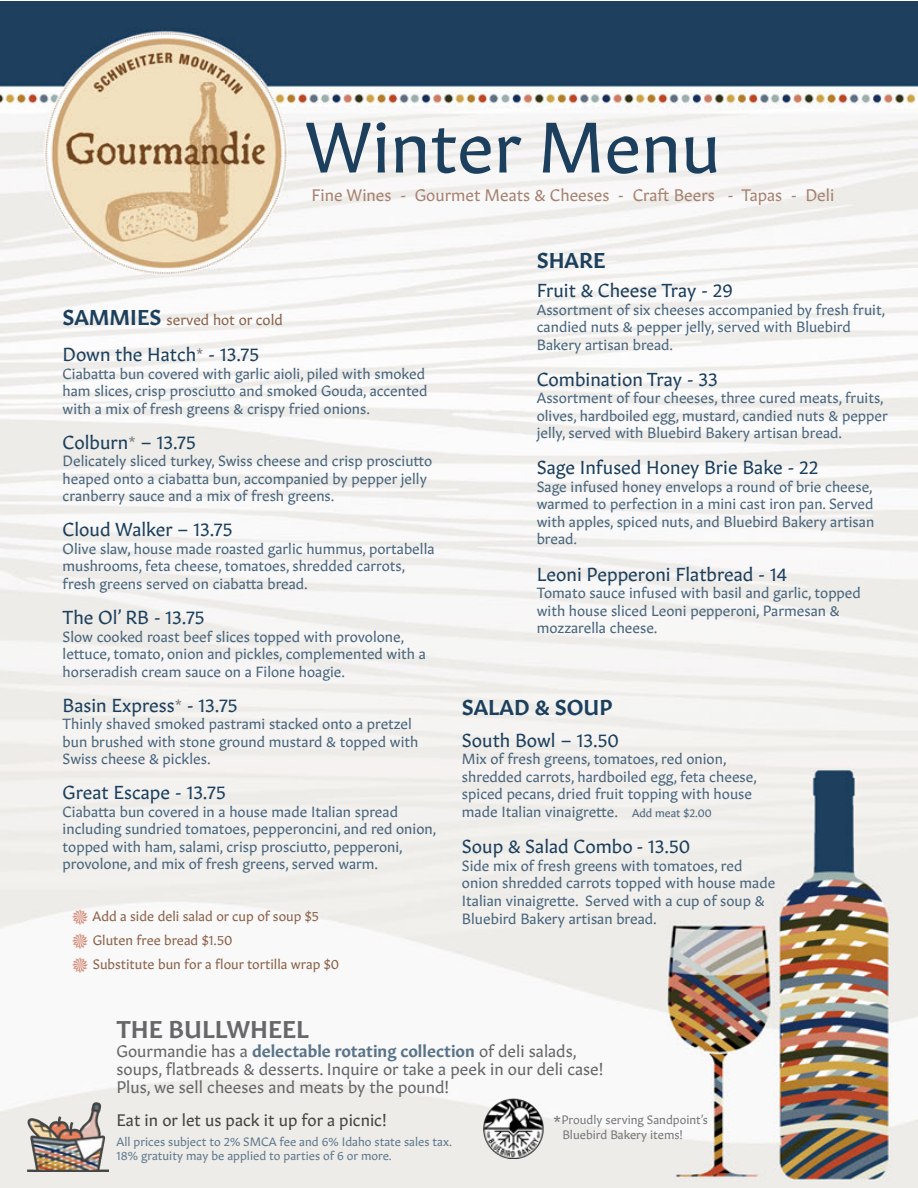
<style>
.page{position:relative;width:918px;height:1188px;background:#fff}
.page>*{position:absolute;margin:0;border:0;box-sizing:border-box;transform-origin:0 0}
.t1{font:70.5px "Gitan Latn";color:#1c3f5d}
.t2{font:600 24px "Gitan Latn";color:#67676a}
.t3{font:600 21.3px "Gitan Latn";color:#1c3f5d}
.t4{font:18.6px "Gitan Latn";color:#1c3f5d}
.t5{font:16.5px/18px "Gitan Latn";color:#67676a}
.t6{font:16.5px "Gitan Latn";color:#a78270}
.t7{font:16.5px "Gitan Latn";color:#434444}
.t8{font:14.55px/17.5px "Gitan Latn";color:#49657d}
.t9{font:14.55px "Gitan Latn";color:#8c624a}
.t10{font:13.5px "Gitan Latn";color:#8c624a}
.t11{font:12px "Gitan Latn";color:#60798e}
.t12{font:12px "Gitan Latn";color:#76787b}
.s1{font-weight:600;font-size:21.3px;color:#1c3f5d}
.s2{font-size:15.9px;color:#76787b}
.s3{font-size:11.25px}
.s4{font-weight:600;color:#597389}
.s5{font-size:18px}
</style>
<div class="page">
<img style="left:0;top:1px;width:918px;height:1187px">
<img style="left:27px;top:1102px;width:81px;height:70px">
<img style="left:482px;top:1097px;width:65px;height:61px">
<svg style="left:72px;top:909px;width:16px;height:16px"></svg>
<svg style="left:72px;top:933px;width:16px;height:16px"></svg>
<svg style="left:72px;top:957px;width:16px;height:16px"></svg>
<p class="t1" style="left:305px;top:89px;width:418px">Winter Menu</p>
<p class="t6" style="left:312px;top:182px;width:524px">Fine Wines - Gourmet Meats &amp; Cheeses - Craft Beers - Tapas - Deli</p>
<p class="t9" style="left:63px;top:308px;width:222px"><span class="s1">SAMMIES</span> served hot or cold</p>
<p class="t4" style="left:63px;top:339px;width:198px">Down the Hatch<span class="s2">*</span> - 13.75</p>
<p class="t8" style="left:63px;top:363px;width:366px">Ciabatta bun covered with garlic aioli, piled with smoked ham slices, crisp prosciutto and smoked Gouda, accented with a mix of fresh greens &amp; crispy fried onions.</p>
<p class="t4" style="left:63px;top:427px;width:135px">Colburn<span class="s2">*</span> – 13.75</p>
<p class="t8" style="left:63px;top:451px;width:371px">Delicately sliced turkey, Swiss cheese and crisp prosciutto heaped onto a ciabatta bun, accompanied by pepper jelly cranberry sauce and a mix of fresh greens.</p>
<p class="t4" style="left:63px;top:514px;width:171px">Cloud Walker – 13.75</p>
<p class="t8" style="left:63px;top:539px;width:373px">Olive slaw, house made roasted garlic hummus, portabella mushrooms, feta cheese, tomatoes, shredded carrots, fresh greens served on ciabatta bread.</p>
<p class="t4" style="left:63px;top:602px;width:143px">The Ol’ RB - 13.75</p>
<p class="t8" style="left:63px;top:626px;width:365px">Slow cooked roast beef slices topped with provolone, lettuce, tomato, onion and pickles, complemented with a horseradish cream sauce on a Filone hoagie.</p>
<p class="t4" style="left:63px;top:690px;width:176px">Basin Express<span class="s2">*</span> - 13.75</p>
<p class="t8" style="left:63px;top:714px;width:357px">Thinly shaved smoked pastrami stacked onto a pretzel bun brushed with stone ground mustard &amp; topped with<br>Swiss cheese &amp; pickles.</p>
<p class="t4" style="left:63px;top:777px;width:165px">Great Escape - 13.75</p>
<p class="t8" style="left:63px;top:802px;width:375px">Ciabatta bun covered in a house made Italian spread including sundried tomatoes, pepperoncini, and red onion, topped with ham, salami, crisp prosciutto, pepperoni, provolone, and mix of fresh greens, served warm.</p>
<p class="t10" style="left:92px;top:905px;width:228px">Add a side deli salad or cup of soup $5</p>
<p class="t10" style="left:93px;top:929px;width:141px">Gluten free bread $1.50</p>
<p class="t10" style="left:93px;top:953px;width:248px">Substitute bun for a flour tortilla wrap $0</p>
<p class="t3" style="left:537px;top:242px;width:70px">SHARE</p>
<p class="t4" style="left:537px;top:275px;width:198px">Fruit &amp; Cheese Tray - 29</p>
<p class="t8" style="left:537px;top:299px;width:350px">Assortment of six cheeses accompanied by fresh fruit, candied nuts &amp; pepper jelly, served with Bluebird<br>Bakery artisan bread.</p>
<p class="t4" style="left:537px;top:364px;width:183px">Combination Tray - 33</p>
<p class="t8" style="left:537px;top:388px;width:353px">Assortment of four cheeses, three cured meats, fruits, olives, hardboiled egg, mustard, candied nuts &amp; pepper jelly, served with Bluebird Bakery artisan bread.</p>
<p class="t4" style="left:537px;top:452px;width:283px">Sage Infused Honey Brie Bake - 22</p>
<p class="t8" style="left:537px;top:477px;width:339px;text-align:justify">Sage infused honey envelops a round of brie cheese, warmed to perfection in a mini cast iron pan. Served with apples, spiced nuts, and Bluebird Bakery artisan bread.</p>
<p class="t4" style="left:537px;top:559px;width:252px">Leoni Pepperoni Flatbread - 14</p>
<p class="t8" style="left:537px;top:583px;width:326px">Tomato sauce infused with basil and garlic, topped with house sliced Leoni pepperoni, Parmesan &amp; mozzarella cheese.</p>
<p class="t3" style="left:462px;top:689px;width:152px">SALAD &amp; SOUP</p>
<p class="t4" style="left:462px;top:725px;width:158px">South Bowl – 13.50</p>
<p class="t8" style="left:462px;top:749px;width:297px">Mix of fresh greens, tomatoes, red onion, shredded carrots, hardboiled egg, feta cheese, spiced pecans, dried fruit topping with house made Italian vinaigrette. <span class="s3">Add meat $2.00</span></p>
<p class="t4" style="left:462px;top:831px;width:230px">Soup &amp; Salad Combo - 13.50</p>
<p class="t8" style="left:462px;top:856px;width:315px">Side mix of fresh greens with tomatoes, red onion shredded carrots topped with house made Italian vinaigrette. Served with a cup of soup &amp; Bluebird Bakery artisan bread.</p>
<p class="t2" style="left:116px;top:1009px;width:194px">THE BULLWHEEL</p>
<p class="t5" style="left:116px;top:1041px;width:489px">Gourmandie has a <span class="s4">delectable rotating collection</span> of deli salads, soups, flatbreads &amp; desserts. Inquire or take a peek in our deli case!</p>
<p class="t5" style="left:116px;top:1077px;width:334px">Plus, we sell cheeses and meats by the pound!</p>
<p class="t7" style="left:116px;top:1107px;width:272px">Eat in or let us pack it up for a picnic!</p>
<p class="t12" style="left:553px;top:1110px;width:156px"><span class="s5">*</span>Proudly serving Sandpoint’s</p>
<p class="t12" style="left:562px;top:1125px;width:122px">Bluebird Bakery items!</p>
<p class="t11" style="left:116px;top:1131px;width:337px">All prices subject to 2% SMCA fee and 6% Idaho state sales tax.</p>
<p class="t11" style="left:116px;top:1146px;width:277px">18% gratuity may be applied to parties of 6 or more.</p>
</div>
